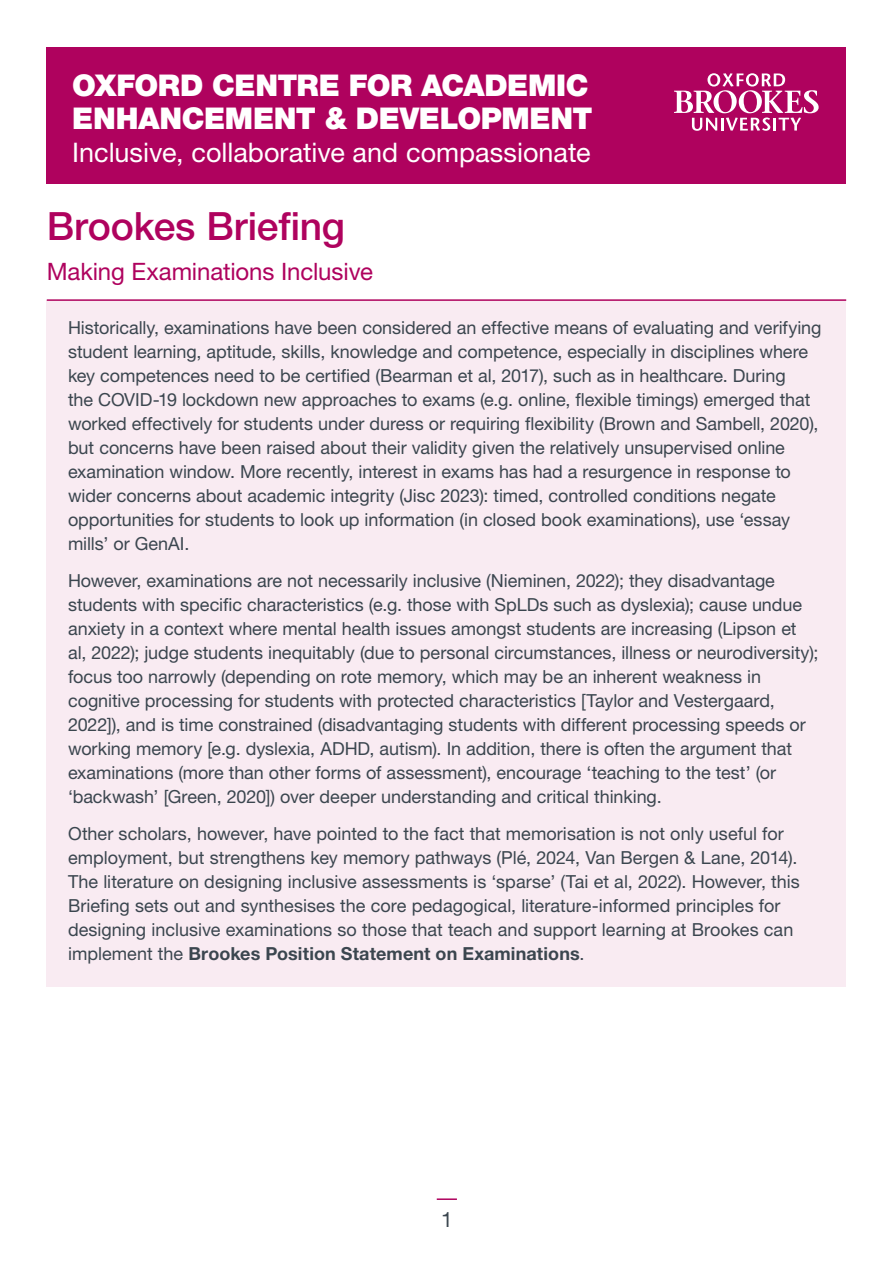
<style>
.page{position:relative;width:893px;height:1263px;background:#fff}
.page>*{position:absolute;margin:0;border:0;box-sizing:border-box;transform-origin:0 0}
.Briefing_heading{font:500 39px "Helvetica Neue LT Std";letter-spacing:-.005em;color:#af025e}
.t1{font:900 30px/33px "Helvetica Neue LT Std";letter-spacing:-.015em;color:#fff}
.t2{font:27px "Helvetica Neue LT Std";color:#fff}
.Briefing_subheading{font:24px "Helvetica Neue LT Std";letter-spacing:-.005em;color:#af025e}
.t3{font:21px "Helvetica Neue LT Std";color:#3b464f}
.Intro{font:18px/24px "Helvetica Neue LT Std";letter-spacing:-.005em;color:#3b464f}
.s1{font-weight:700}
</style>
<div class="page">
<div style="left:47px;top:47px;width:799px;height:137px;background:#af025e"></div>
<svg style="left:674px;top:73px;width:145px;height:58px"></svg>
<div style="left:47px;top:300px;width:799px;height:686px;background:#f9ebf2"></div>
<hr style="left:47px;top:299px;width:799px;height:2px;background:#af025e">
<hr style="left:437px;top:1198px;width:20px;height:2px;background:#af025e">
<h2 class="t1" style="left:72px;top:68px;width:522px">OXFORD CENTRE FOR ACADEMIC<br>ENHANCEMENT &amp; DEVELOPMENT</h2>
<h3 class="t2" style="left:72px;top:136px;width:520px">Inclusive, collaborative and compassionate</h3>
<h1 class="Briefing_heading" style="left:47px;top:203px;width:300px">Brookes Briefing</h1>
<h2 class="Briefing_subheading" style="left:47px;top:257px;width:328px">Making Examinations Inclusive</h2>
<p class="Intro" style="left:68px;top:315px;width:755px">Historically, examinations have been considered an effective means of evaluating and verifying student learning, aptitude, skills, knowledge and competence, especially in disciplines where key competences need to be certified (Bearman et al, 2017), such as in healthcare. During<br>the COVID-19 lockdown new approaches to exams (e.g. online, flexible timings) emerged that worked effectively for students under duress or requiring flexibility (Brown and Sambell, 2020), but concerns have been raised about their validity given the relatively unsupervised online examination window. More recently, interest in exams has had a resurgence in response to wider concerns about academic integrity (Jisc 2023): timed, controlled conditions negate opportunities for students to look up information (in closed book examinations), use ‘essay mills’ or GenAI.</p>
<p class="Intro" style="left:68px;top:568px;width:752px">However, examinations are not necessarily inclusive (Nieminen, 2022); they disadvantage students with specific characteristics (e.g. those with SpLDs such as dyslexia); cause undue anxiety in a context where mental health issues amongst students are increasing (Lipson et al, 2022); judge students inequitably (due to personal circumstances, illness or neurodiversity); focus too narrowly (depending on rote memory, which may be an inherent weakness in cognitive processing for students with protected characteristics [Taylor and Vestergaard, 2022]), and is time constrained (disadvantaging students with different processing speeds or working memory [e.g. dyslexia, ADHD, autism). In addition, there is often the argument that examinations (more than other forms of assessment), encourage ‘teaching to the test’ (or ‘backwash’ [Green, 2020]) over deeper understanding and critical thinking.</p>
<p class="Intro" style="left:68px;top:821px;width:733px">Other scholars, however, have pointed to the fact that memorisation is not only useful for employment, but strengthens key memory pathways (Plé, 2024, Van Bergen &amp; Lane, 2014).<br>The literature on designing inclusive assessments is ‘sparse’ (Tai et al, 2022). However, this Briefing sets out and synthesises the core pedagogical, literature-informed principles for designing inclusive examinations so those that teach and support learning at Brookes can implement the <span class="s1">Brookes Position Statement on Examinations</span>.</p>
<p class="t3" style="left:441px;top:1206px;width:13px">1</p>
</div>
